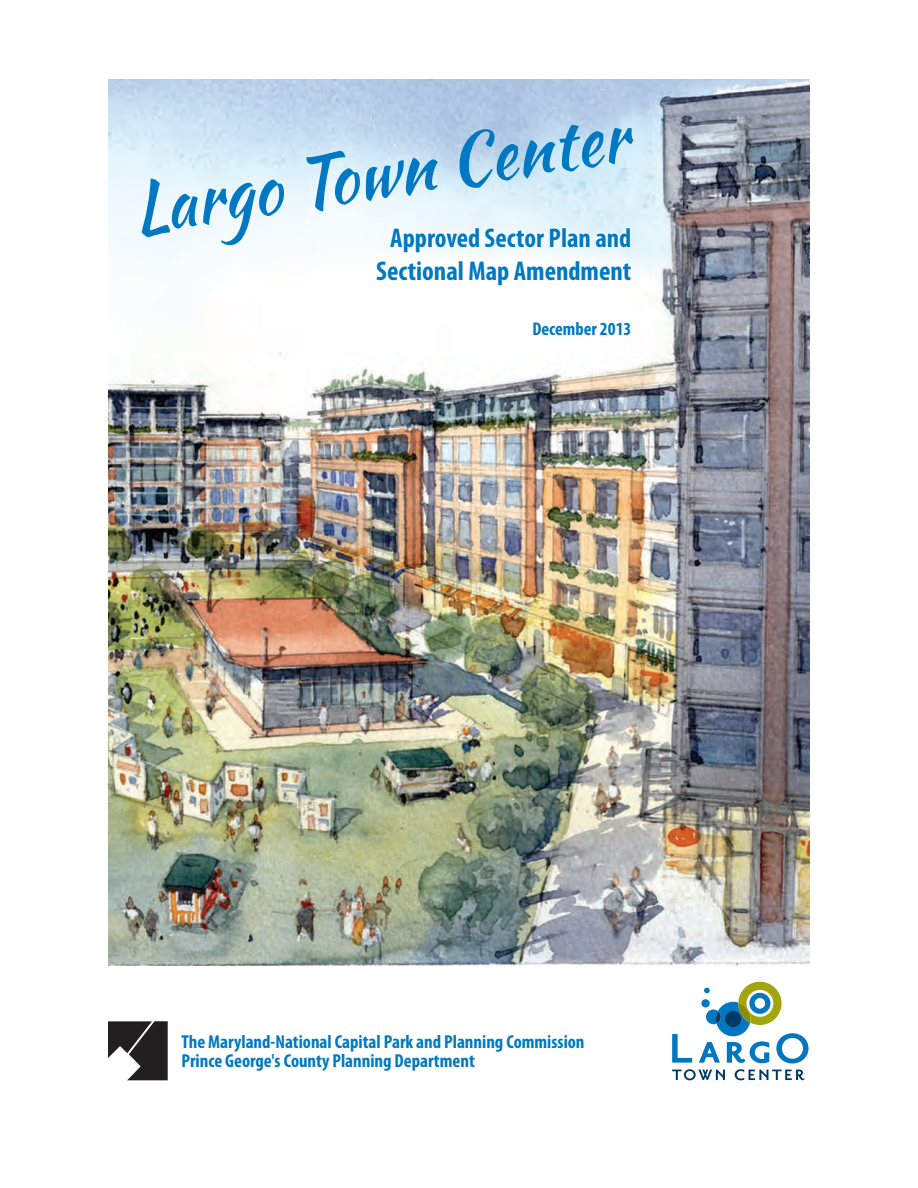
<style>
.page{position:relative;width:918px;height:1188px;background:#fff}
.page>*{position:absolute;margin:0;border:0;box-sizing:border-box;transform-origin:0 0}
.t1{font:69.9px "Kaushan Script";color:#0079c2;scale:.95 1}
.t2{font:700 condensed 27.15px/32.7px "Myriad Pro";color:#0079c2;text-align:center}
.t3{font:700 condensed 18.75px/18.8px "Myriad Pro";color:#0079c2}
.t4{font:700 condensed 18.45px "Myriad Pro";color:#0079c2}
</style>
<div class="page">
<img style="left:108px;top:80px;width:702px;height:885px">
<svg style="left:672px;top:1034px;width:20px;height:29px"></svg>
<svg style="left:672px;top:1069px;width:53px;height:11px"></svg>
<svg style="left:735px;top:1069px;width:70px;height:11px"></svg>
<svg style="left:699px;top:982px;width:110px;height:81px"></svg>
<div style="left:755px;top:998px;width:10px;height:10px;background:#fff;border-radius:50%"></div>
<svg style="left:108px;top:1021px;width:60px;height:59px"></svg>
<svg style="left:374px;top:226px;width:259px;height:145px"></svg>
<h1 class="t1" style="left:126px;top:156px;width:527px;rotate:-8deg">Largo Town Center</h1>
<h2 class="t2" style="left:376px;top:221px;width:257px">Approved Sector Plan and<br>Sectional Map Amendment</h2>
<p class="t4" style="left:532px;top:317px;width:101px">December 2013</p>
<p class="t3" style="left:181px;top:1032px;width:405px">The Maryland-National Capital Park and Planning Commission<br>Prince George's County Planning Department</p>
</div>
